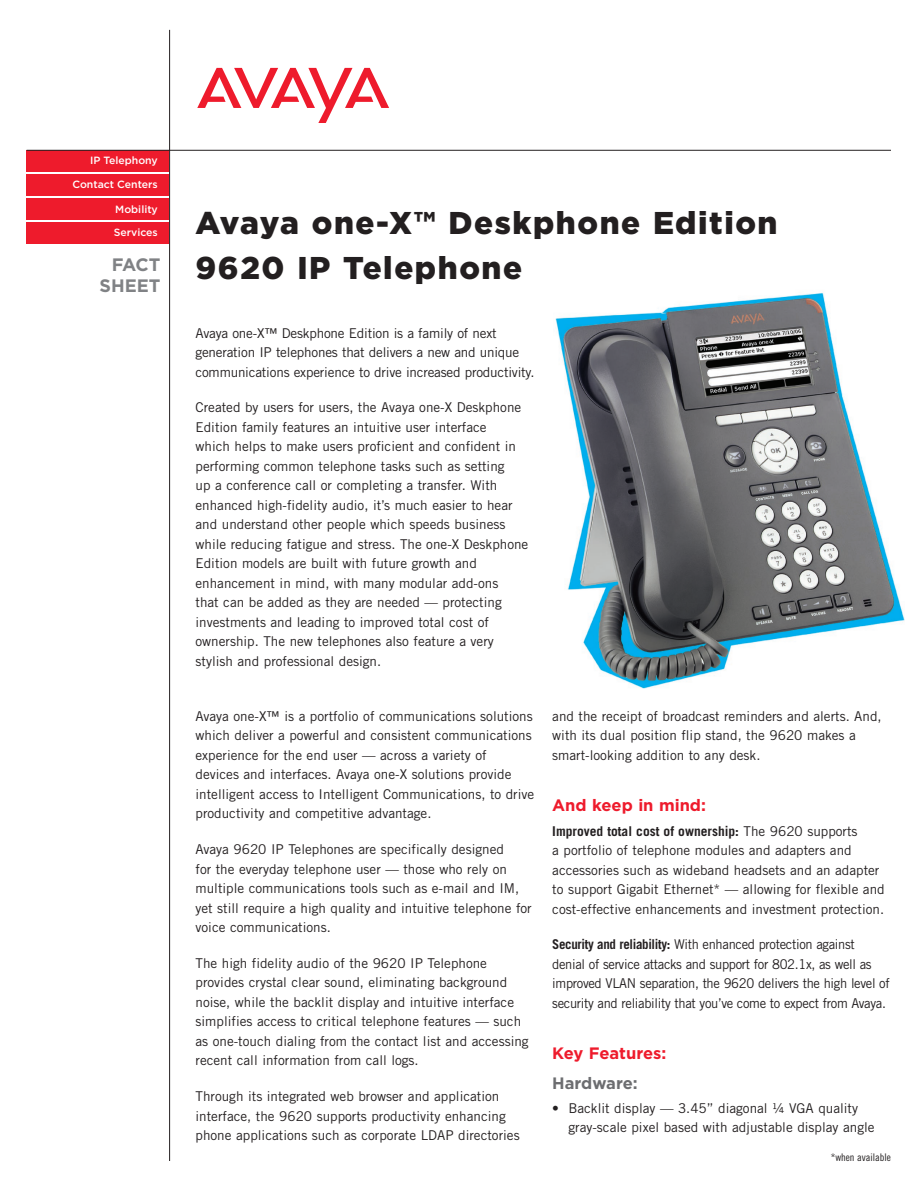
<style>
.page{position:relative;width:918px;height:1188px;background:#fff}
.page>*{position:absolute;margin:0;border:0;box-sizing:border-box;transform-origin:0 0}
.fact_sheet_title{font:900 31.5px/45px "Gotham";letter-spacing:.05em;color:#231f20}
.collateral_type{font:700 18px/21px "Gotham";color:#808285;text-align:right}
.sub_head_PMS_485_cmyk_mix{font:700 16.5px "Gotham";color:#ee1b2c}
.sub_head_PMS_485_cmyk_mix-2{font:700 16.5px "Gotham";color:#6c6d70}
.body_copy{font:13.5px/19.5px "Trade Gothic";color:#231f20}
.body_copy-2{font:13.5px/19.5px "Trade Gothic";letter-spacing:-.025em;color:#231f20;scale:.96 1}
.bullets_in_body{font:13.5px/19.5px "Trade Gothic";color:#231f20}
.t1{font:500 10.5px/23.1px "Gotham";color:#fff}
.boiler{font:10.5px "Trade Gothic Cond Eighteen";color:#231f20}
.s1{font-weight:700}
</style>
<div class="page">
<svg style="left:197px;top:68px;width:192px;height:55px"></svg>
<div style="left:27px;top:150px;width:142px;height:22px;background:#ee1b2c"></div>
<div style="left:27px;top:174px;width:142px;height:22px;background:#ee1b2c"></div>
<div style="left:27px;top:198px;width:142px;height:22px;background:#ee1b2c"></div>
<div style="left:27px;top:222px;width:142px;height:22px;background:#ee1b2c"></div>
<hr style="left:27px;top:150px;width:864px;height:1px;background:#231f20">
<hr style="left:169px;top:30px;width:1px;height:1131px;background:#231f20">
<img style="left:555px;top:293px;width:349px;height:396px">
<p class="t1" style="left:90px;top:149px;width:69px">IP Telephony</p>
<p class="t1" style="left:72px;top:173px;width:87px">Contact Centers</p>
<p class="t1" style="left:114px;top:197px;width:46px">Mobility<br>Services</p>
<p class="collateral_type" style="left:100px;top:254px;width:62px">FACT<br>SHEET</p>
<p class="fact_sheet_title" style="left:196px;top:199px;width:584px">Avaya one-X™ Deskphone Edition<br>9620 IP Telephone</p>
<p class="body_copy" style="left:196px;top:323px;width:340px">Avaya one-X™ Deskphone Edition is a family of next generation IP telephones that delivers a new and unique communications experience to drive increased productivity.</p>
<p class="body_copy" style="left:196px;top:398px;width:334px">Created by users for users, the Avaya one-X Deskphone Edition family features an intuitive user interface<br>which helps to make users proficient and confident in performing common telephone tasks such as setting<br>up a conference call or completing a transfer. With enhanced high-fidelity audio, it’s much easier to hear and understand other people which speeds business while reducing fatigue and stress. The one-X Deskphone Edition models are built with future growth and enhancement in mind, with many modular add-ons<br>that can be added as they are needed — protecting investments and leading to improved total cost of ownership. The new telephones also feature a very stylish and professional design.</p>
<p class="body_copy" style="left:196px;top:706px;width:340px">Avaya one-X™ is a portfolio of communications solutions which deliver a powerful and consistent communications experience for the end user — across a variety of<br>devices and interfaces. Avaya one-X solutions provide intelligent access to Intelligent Communications, to drive productivity and competitive advantage.</p>
<p class="body_copy" style="left:196px;top:839px;width:338px">Avaya 9620 IP Telephones are specifically designed<br>for the everyday telephone user — those who rely on multiple communications tools such as e-mail and IM, yet still require a high quality and intuitive telephone for voice communications.</p>
<p class="body_copy" style="left:196px;top:953px;width:335px">The high fidelity audio of the 9620 IP Telephone provides crystal clear sound, eliminating background noise, while the backlit display and intuitive interface simplifies access to critical telephone features — such as one-touch dialing from the contact list and accessing recent call information from call logs.</p>
<p class="body_copy" style="left:196px;top:1086px;width:326px">Through its integrated web browser and application interface, the 9620 supports productivity enhancing phone applications such as corporate LDAP directories</p>
<p class="body_copy" style="left:552px;top:706px;width:331px">and the receipt of broadcast reminders and alerts. And, with its dual position flip stand, the 9620 makes a smart-looking addition to any desk.</p>
<p class="sub_head_PMS_485_cmyk_mix" style="left:552px;top:795px;width:155px">And keep in mind:</p>
<p class="body_copy" style="left:552px;top:821px;width:334px"><span class="s1">Improved total cost of ownership:</span> The 9620 supports<br>a portfolio of telephone modules and adapters and accessories such as wideband headsets and an adapter to support Gigabit Ethernet* — allowing for flexible and cost-effective enhancements and investment protection.</p>
<p class="body_copy-2" style="left:552px;top:935px;width:353px"><span class="s1">Security and reliability:</span> With enhanced protection against denial of service attacks and support for 802.1x, as well as improved VLAN separation, the 9620 delivers the high level of security and reliability that you’ve come to expect from Avaya.</p>
<p class="sub_head_PMS_485_cmyk_mix" style="left:552px;top:1043px;width:116px">Key Features:</p>
<p class="sub_head_PMS_485_cmyk_mix-2" style="left:552px;top:1073px;width:87px">Hardware:</p>
<p class="bullets_in_body" style="left:568px;top:1098px;width:308px;text-indent:-16px">• Backlit display — 3.45” diagonal ¼ VGA quality gray-scale pixel based with adjustable display angle</p>
<p class="boiler" style="left:831px;top:1151px;width:62px">*when available</p>
</div>
